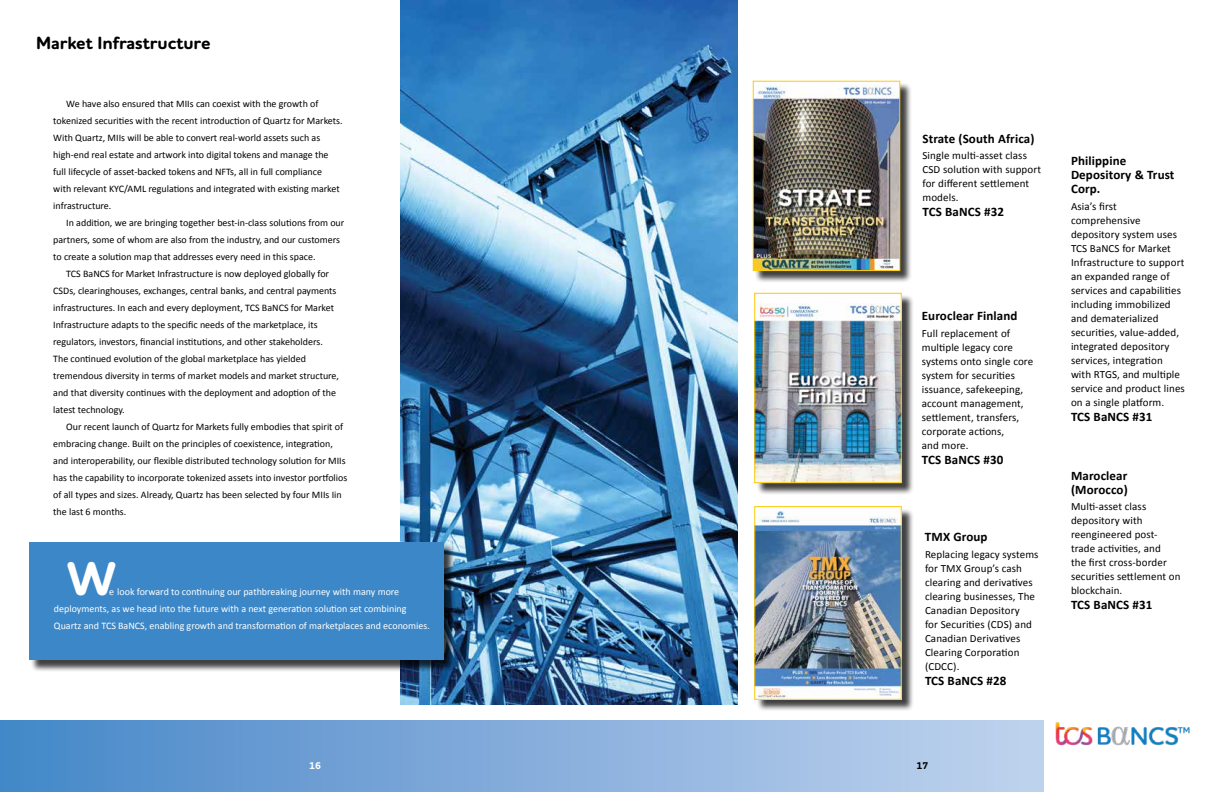
<style>
.page{position:relative;width:1224px;height:792px;background:#fff}
.page>*{position:absolute;margin:0;border:0;box-sizing:border-box;transform-origin:0 0}
.t1{font:700 48px "Houschka Rounded";color:#fff}
.t2{font:700 18px "Houschka Rounded";color:#000}
.t3{font:700 13px/14px "Calibri";letter-spacing:.01em;color:#000}
.t4{font:11px/14px "Calibri";letter-spacing:.01em;color:#000}
.t5{font:10px/17px "Calibri";color:#000}
.t6{font:10px/17px "Calibri";color:#fff}
.t7{font:700 10px "Houschka Rounded";color:#fff}
.t8{font:700 10px "Houschka Rounded";color:#000}
</style>
<div class="page">
<img style="left:1055px;top:722px;width:135px;height:24px">
<div style="left:0;top:720px;width:1044px;height:72px;background:linear-gradient(to right,#4687c8,#c2d3ee)"></div>
<div style="left:755px;top:82px;width:158px;height:201px;background:#000;opacity:.75"></div>
<img style="left:755px;top:83px;width:143px;height:186px">
<div style="left:753px;top:81px;width:147px;height:190px;border:1px solid #ffcb05"></div>
<div style="left:756px;top:295px;width:158px;height:200px;background:#000;opacity:.75"></div>
<img style="left:757px;top:295px;width:142px;height:186px">
<div style="left:755px;top:293px;width:146px;height:190px;border:1px solid #ffcb05"></div>
<div style="left:756px;top:508px;width:158px;height:204px;background:#000;opacity:.75"></div>
<img style="left:757px;top:508px;width:142px;height:190px">
<div style="left:755px;top:506px;width:146px;height:194px;border:1px solid #ffcb05"></div>
<img style="left:400px;top:0;width:338px;height:704px">
<div style="left:30px;top:544px;width:426px;height:128px;background:#000;opacity:.75"></div>
<div style="left:29px;top:542px;width:414px;height:118px;background:#3c87c7"></div>
<h2 class="t2" style="left:36px;top:32px;width:176px">Market Infrastructure</h2>
<p class="t5" style="left:53px;top:94px;width:291px;text-indent:13px">We have also ensured that MIIs can coexist with the growth of tokenized securities with the recent introduction of Quartz for Markets.<br>With Quartz, MIIs will be able to convert real-world assets such as high-end real estate and artwork into digital tokens and manage the full lifecycle of asset-backed tokens and NFTs, all in full compliance<br>with relevant KYC/AML regulations and integrated with existing market infrastructure.</p>
<p class="t5" style="left:66px;top:213px;width:280px">In addition, we are bringing together best-in-class solutions from our</p>
<p class="t5" style="left:53px;top:230px;width:288px">partners, some of whom are also from the industry, and our customers</p>
<p class="t5" style="left:53px;top:247px;width:264px">to create a solution map that addresses every need in this space.</p>
<p class="t5" style="left:66px;top:264px;width:264px">TCS BaNCS for Market Infrastructure is now deployed globally for</p>
<p class="t5" style="left:53px;top:281px;width:285px">CSDs, clearinghouses, exchanges, central banks, and central payments</p>
<p class="t5" style="left:53px;top:298px;width:282px">infrastructures. In each and every deployment, TCS BaNCS for Market</p>
<p class="t5" style="left:53px;top:315px;width:266px">Infrastructure adapts to the specific needs of the marketplace, its</p>
<p class="t5" style="left:53px;top:332px;width:271px">regulators, investors, financial institutions, and other stakeholders.</p>
<p class="t5" style="left:53px;top:349px;width:254px">The continued evolution of the global marketplace has yielded</p>
<p class="t5" style="left:53px;top:366px;width:287px">tremendous diversity in terms of market models and market structure,</p>
<p class="t5" style="left:53px;top:383px;width:284px">and that diversity continues with the deployment and adoption of the</p>
<p class="t5" style="left:53px;top:400px;width:73px">latest technology.</p>
<p class="t5" style="left:66px;top:417px;width:278px">Our recent launch of Quartz for Markets fully embodies that spirit of</p>
<p class="t5" style="left:53px;top:434px;width:281px">embracing change. Built on the principles of coexistence, integration,</p>
<p class="t5" style="left:53px;top:451px;width:294px">and interoperability, our flexible distributed technology solution for MIIs</p>
<p class="t5" style="left:53px;top:468px;width:296px">has the capability to incorporate tokenized assets into investor portfolios</p>
<p class="t5" style="left:53px;top:485px;width:290px">of all types and sizes. Already, Quartz has been selected by four MIIs Iin</p>
<p class="t5" style="left:53px;top:502px;width:75px">the last 6 months.</p>
<h1 class="t1" style="left:67px;top:548px;width:50px">W</h1>
<p class="t6" style="left:54px;top:583px;width:377px;text-indent:55px">e look forward to continuing our pathbreaking journey with many more deployments, as we head into the future with a next generation solution set combining<br>Quartz and TCS BaNCS, enabling growth and transformation of marketplaces and economies.</p>
<h3 class="t3" style="left:922px;top:131px;width:113px">Strate (South Africa)</h3>
<p class="t4" style="left:922px;top:148px;width:120px">Single multi-asset class<br>CSD solution with support for different settlement models.</p>
<h3 class="t3" style="left:922px;top:205px;width:83px">TCS BaNCS #32</h3>
<h3 class="t3" style="left:922px;top:308px;width:97px">Euroclear Finland</h3>
<p class="t4" style="left:922px;top:326px;width:113px">Full replacement of multiple legacy core systems onto single core system for securities issuance, safekeeping, account management, settlement, transfers, corporate actions,<br>and more.</p>
<h3 class="t3" style="left:922px;top:452px;width:83px">TCS BaNCS #30</h3>
<h3 class="t3" style="left:925px;top:530px;width:64px">TMX Group</h3>
<p class="t4" style="left:925px;top:547px;width:115px">Replacing legacy systems for TMX Group’s cash clearing and derivatives clearing businesses, The<br>Canadian Depository<br>for Securities (CDS) and<br>Canadian Derivatives<br>Clearing Corporation (CDCC).</p>
<h3 class="t3" style="left:925px;top:673px;width:83px">TCS BaNCS #28</h3>
<h3 class="t3" style="left:1071px;top:153px;width:105px">Philippine<br>Depository &amp; Trust<br>Corp.</h3>
<p class="t4" style="left:1071px;top:199px;width:115px">Asia’s first comprehensive depository system uses<br>TCS BaNCS for Market<br>Infrastructure to support an expanded range of services and capabilities including immobilized and dematerialized securities, value-added, integrated depository services, integration with RTGS, and multiple service and product lines on a single platform.</p>
<h3 class="t3" style="left:1071px;top:409px;width:83px">TCS BaNCS #31</h3>
<h3 class="t3" style="left:1071px;top:468px;width:58px">Maroclear (Morocco)</h3>
<p class="t4" style="left:1071px;top:499px;width:111px">Multi-asset class depository with reengineered post&shy;trade activities, and<br>the first cross-border securities settlement on blockchain.</p>
<h3 class="t3" style="left:1071px;top:598px;width:83px">TCS BaNCS #31</h3>
<p class="t7" style="left:309px;top:759px;width:13px">16</p>
<p class="t8" style="left:917px;top:759px;width:13px">17</p>
</div>
